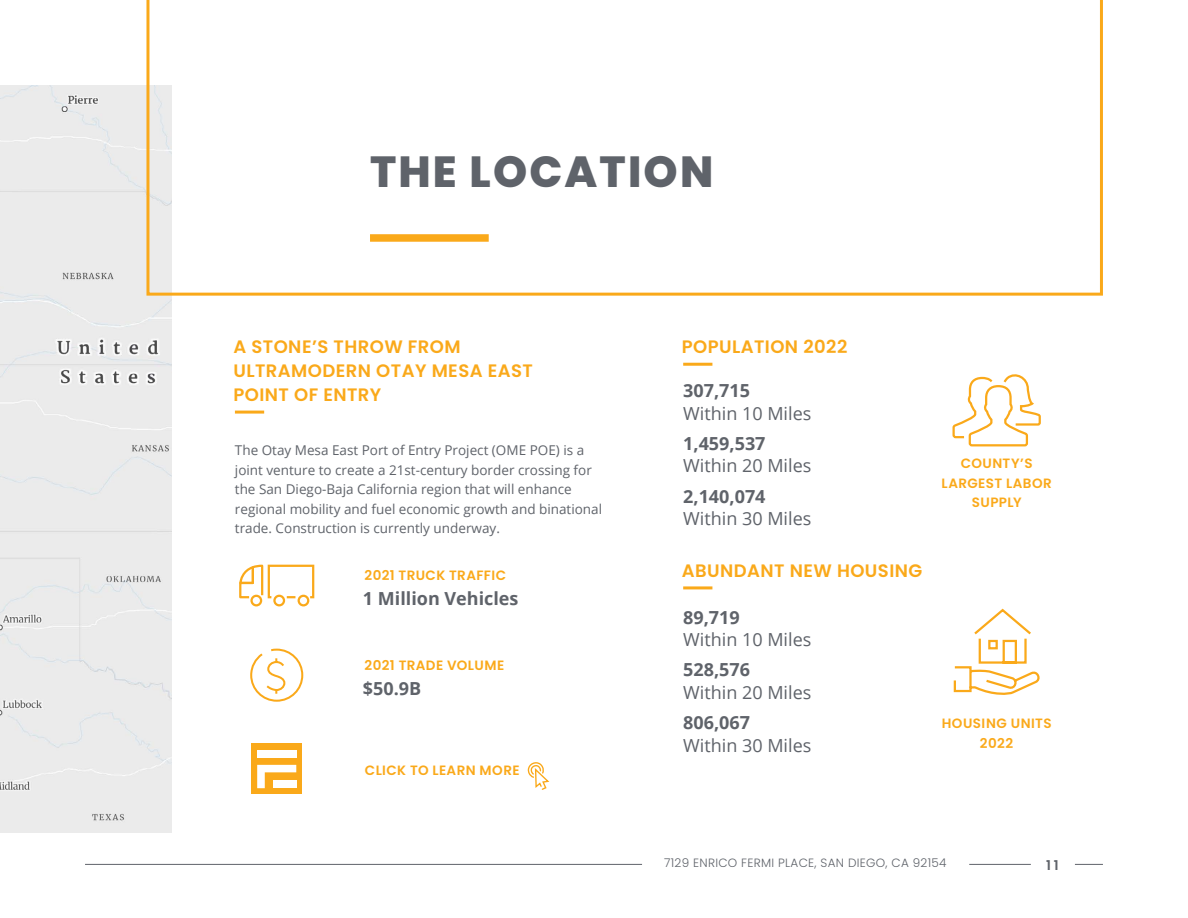
<style>
.page{position:relative;width:1188px;height:918px;background:#fff}
.page>*{position:absolute;margin:0;border:0;box-sizing:border-box;transform-origin:0 0}
.t1{font:800 43.5px "Poppins";letter-spacing:.05em;color:#5f636a}
.t2{font:600 18px/24px "Poppins";letter-spacing:.025em;color:#faa91a}
.t3{font:18px "Open Sans";color:#5f636a}
.t4{font:700 18px "Open Sans";color:#5f636a}
.t5{font:13.5px/19.5px "Open Sans";color:#5f636a}
.t6{font:600 13.5px/19.5px "Poppins";letter-spacing:.03em;color:#faa91a;text-align:center}
.t7{font:600 13.5px "Poppins";color:#5f636a}
.t8{font:300 12px "Poppins";letter-spacing:.025em;color:#5f636a}
</style>
<div class="page">
<div style="left:0;top:85px;width:172px;height:748px;background:#ebebeb"></div>
<hr style="left:969px;top:864px;width:62px;height:1px;background:#5f636a">
<svg style="left:1075px;top:864px;width:28px;height:1px"></svg>
<hr style="left:85px;top:864px;width:557px;height:1px;background:#5f636a">
<hr style="left:235px;top:411px;width:29px;height:3px;background:#faa91a">
<svg style="left:239px;top:564px;width:76px;height:43px"></svg>
<hr style="left:683px;top:363px;width:29px;height:3px;background:#faa91a">
<hr style="left:683px;top:586px;width:29px;height:3px;background:#faa91a">
<svg style="left:952px;top:374px;width:89px;height:73px"></svg>
<svg style="left:953px;top:608px;width:87px;height:87px"></svg>
<svg style="left:527px;top:762px;width:23px;height:28px"></svg>
<div style="left:252px;top:744px;width:50px;height:50px;background:#faa91a"></div>
<div style="left:257px;top:750px;width:39px;height:8px;background:#fff"></div>
<svg style="left:257px;top:765px;width:39px;height:23px"></svg>
<div style="left:273px;top:781px;width:23px;height:7px;background:#fff"></div>
<svg style="left:146px;top:0;width:957px;height:296px"></svg>
<svg style="left:250px;top:648px;width:54px;height:54px"></svg>
<h1 class="t1" style="left:370px;top:147px;width:345px">THE LOCATION</h1>
<h2 class="t2" style="left:233px;top:335px;width:301px">A STONE’S THROW FROM<br>ULTRAMODERN OTAY MESA EAST<br>POINT OF ENTRY</h2>
<p class="t5" style="left:235px;top:440px;width:369px">The Otay Mesa East Port of Entry Project (OME POE) is a joint venture to create a 21st-century border crossing for the San Diego-Baja California region that will enhance regional mobility and fuel economic growth and binational trade. Construction is currently underway.</p>
<p class="t6" style="left:364px;top:566px;width:143px">2021 TRUCK TRAFFIC</p>
<h2 class="t4" style="left:363px;top:586px;width:157px">1 Million Vehicles</h2>
<p class="t6" style="left:364px;top:656px;width:141px">2021 TRADE VOLUME</p>
<h2 class="t4" style="left:363px;top:675px;width:60px">$50.9B</h2>
<p class="t6" style="left:365px;top:760px;width:156px">CLICK TO LEARN MORE</p>
<h2 class="t2" style="left:682px;top:335px;width:167px">POPULATION 2022</h2>
<h2 class="t4" style="left:683px;top:378px;width:68px">307,715</h2>
<h2 class="t3" style="left:683px;top:401px;width:130px">Within 10 Miles</h2>
<h2 class="t4" style="left:683px;top:431px;width:84px">1,459,537</h2>
<h2 class="t3" style="left:683px;top:454px;width:130px">Within 20 Miles</h2>
<h2 class="t4" style="left:683px;top:483px;width:84px">2,140,074</h2>
<h2 class="t3" style="left:683px;top:506px;width:130px">Within 30 Miles</h2>
<h2 class="t2" style="left:682px;top:559px;width:242px">ABUNDANT NEW HOUSING</h2>
<h2 class="t4" style="left:683px;top:605px;width:58px">89,719</h2>
<h2 class="t3" style="left:683px;top:627px;width:130px">Within 10 Miles</h2>
<h2 class="t4" style="left:683px;top:657px;width:68px">528,576</h2>
<h2 class="t3" style="left:683px;top:680px;width:130px">Within 20 Miles</h2>
<h2 class="t4" style="left:683px;top:710px;width:68px">806,067</h2>
<h2 class="t3" style="left:683px;top:733px;width:130px">Within 30 Miles</h2>
<p class="t6" style="left:942px;top:454px;width:112px">COUNTY’S<br>LARGEST LABOR<br>SUPPLY</p>
<p class="t6" style="left:942px;top:714px;width:111px">HOUSING UNITS<br>2022</p>
<p class="t8" style="left:664px;top:856px;width:284px">7129 ENRICO FERMI PLACE, SAN DIEGO, CA 92154</p>
<p class="t7" style="left:1046px;top:857px;width:14px">11</p>
</div>
